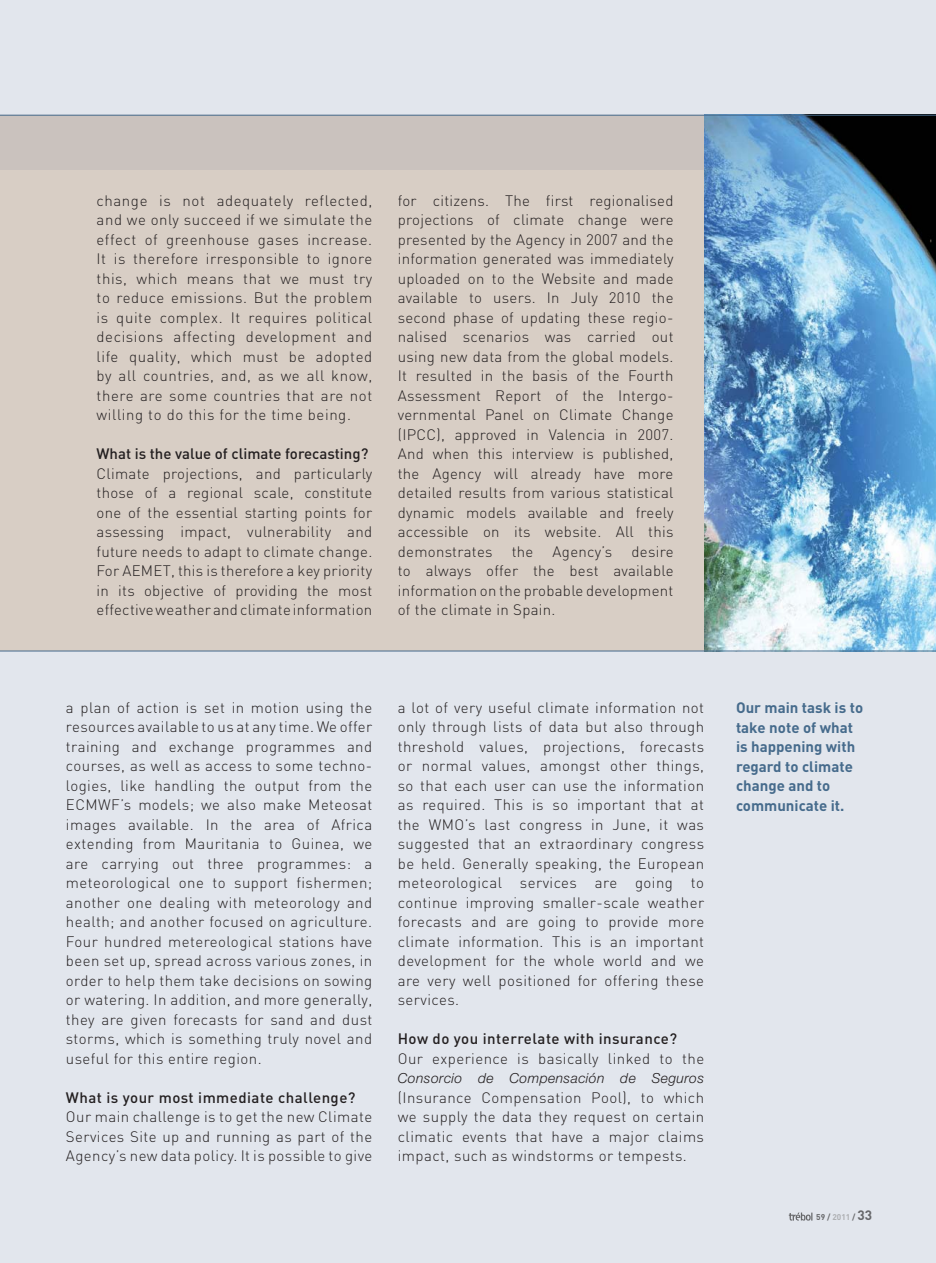
<style>
.page{position:relative;width:936px;height:1263px;background:#fff}
.page>*{position:absolute;margin:0;border:0;box-sizing:border-box;transform-origin:0 0}
.t1{font:300 15px/19.5px "DIN";letter-spacing:.03em;color:#231f20;text-align:justify}
.t2{font:700 15px/19.5px "DIN";color:#466b8c}
.t3{font:500 15px "DIN";letter-spacing:.03em;color:#231f20}
.t4{font:500 15px "DIN";color:#231f20}
.t5{font:italic 300 13.8px "Helvetica Neue";letter-spacing:.03em;color:#231f20}
.t6{font:700 8.25px "DIN";color:#67686b}
.s1{color:#aeb0b3}
.s2{font-size:13.5px}
</style>
<div class="page">
<div style="left:0;top:0;width:935px;height:1263px;background:#e2e6ed"></div>
<svg style="left:788px;top:1212px;width:24px;height:9px"></svg>
<div style="left:0;top:116px;width:704px;height:54px;background:#cac2be"></div>
<div style="left:0;top:170px;width:704px;height:481px;background:#d8cec5"></div>
<img style="left:704px;top:116px;width:231px;height:535px">
<hr style="left:0;top:115px;width:935px;height:1px;background:#466b8c">
<hr style="left:0;top:651px;width:935px;height:1px;background:#466b8c">
<p class="t1" style="left:96px;top:192px;width:277px">change is not adequately reflected, and we only succeed if we simulate the effect of greenhouse gases increase.<br>It is therefore irresponsible to ignore this, which means that we must try to reduce emissions. But the problem is quite complex. It requires political decisions affecting development and life quality, which must be adopted by all countries, and, as we all know, there are some countries that are not willing to do this for the time being.</p>
<p class="t4" style="left:96px;top:448px;width:273px">What is the value of climate forecasting?</p>
<p class="t1" style="left:96px;top:465px;width:277px">Climate projections, and particularly those of a regional scale, constitute one of the essential starting points for assessing impact, vulnerability and future needs to adapt to climate change.<br>For AEMET, this is therefore a key priority in its objective of providing the most effective weather and climate information</p>
<p class="t1" style="left:398px;top:192px;width:277px">for citizens. The first regionalised projections of climate change were presented by the Agency in 2007 and the information generated was immediately uploaded on to the Website and made available to users. In July 2010 the second phase of updating these regio&shy;nalised scenarios was carried out using new data from the global models.<br>It resulted in the basis of the Fourth Assessment Report of the Intergo&shy;vernmental Panel on Climate Change (IPCC), approved in Valencia in 2007.<br>And when this interview is published, the Agency will already have more detailed results from various statistical dynamic models available and freely accessible on its website. All this demonstrates</p>
<p class="t1" style="left:398px;top:543px;width:277px;text-indent:234px">desire to always offer the best available information on the probable development of the climate in Spain.</p>
<p class="t1" style="left:511px;top:543px;width:23px">the</p>
<p class="t1" style="left:552px;top:543px;width:61px">Agency’s</p>
<p class="t1" style="left:66px;top:699px;width:308px">a plan of action is set in motion using the resources available to us at any time. We offer training and exchange programmes and courses, as well as access to some techno&shy;logies, like handling the output from the ECMWF’s models; we also make Meteosat images available. In the area of Africa extending from Mauritania to Guinea, we are carrying out three programmes: a meteorological one to support fishermen; another one dealing with meteorology and health; and another focused on agriculture.<br>Four hundred metereological stations have been set up, spread across various zones, in order to help them take decisions on sowing or watering. In addition, and more generally, they are given forecasts for sand and dust storms, which is something truly novel and useful for this entire region.</p>
<p class="t3" style="left:66px;top:1092px;width:291px">What is your most immediate challenge?</p>
<p class="t1" style="left:66px;top:1109px;width:308px">Our main challenge is to get the new Climate Services Site up and running as part of the Agency’s new data policy. It is possible to give</p>
<p class="t1" style="left:398px;top:699px;width:308px">a lot of very useful climate information not only through lists of data but also through threshold values, projections, forecasts or normal values, amongst other things, so that each user can use the information as required. This is so important that at the WMO’s last congress in June, it was suggested that an extraordinary congress be held. Generally speaking, the European meteorological services are going to continue improving smaller-scale weather forecasts and are going to provide more climate information. This is an important development for the whole world and we are very well positioned for offering these services.</p>
<p class="t3" style="left:398px;top:1033px;width:281px">How do you interrelate with insurance?</p>
<p class="t1" style="left:398px;top:1050px;width:308px">Our experience is basically linked to the</p>
<p class="t5" style="left:398px;top:1073px;width:308px">Consorcio de Compensación de Seguros</p>
<p class="t1" style="left:398px;top:1089px;width:308px">(Insurance Compensation Pool), to which we supply the data they request on certain climatic events that have a major claims impact, such as windstorms or tempests.</p>
<p class="t2" style="left:736px;top:700px;width:129px">Our main task is to take note of what is happening with regard to climate change and to communicate it.</p>
<p class="t6" style="left:816px;top:1214px;width:57px">59 / <span class="s1">2011</span> / <span class="s2">33</span></p>
</div>
